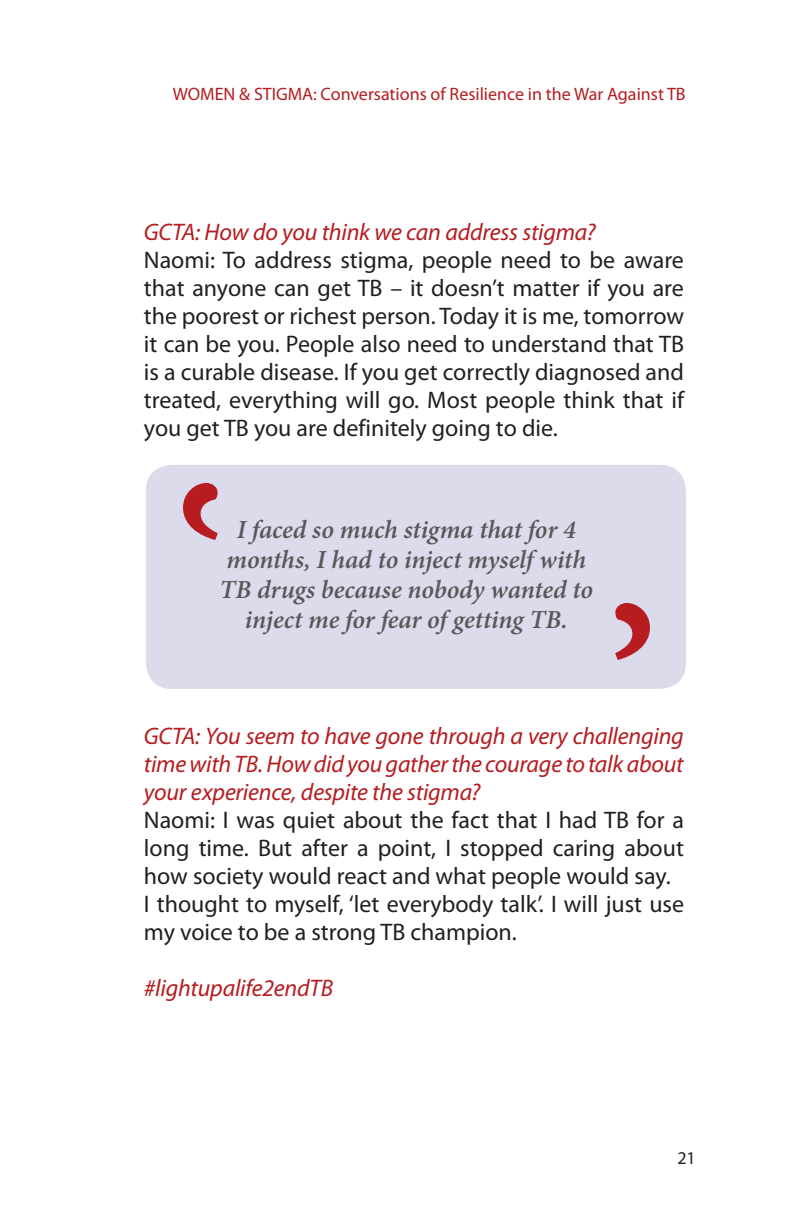
<style>
.page{position:relative;width:792px;height:1224px;background:#fff}
.page>*{position:absolute;margin:0;border:0;box-sizing:border-box;transform-origin:0 0}
.t1{font:700 200px "Minion Pro";color:#b61c20}
.t2{font:italic 600 26px/30px "Minion Pro";letter-spacing:-.005em;color:#57585a;text-align:center}
.t3{font:24px/28px "Myriad Pro";color:#231f20;text-align:justify}
.t4{font:italic 24px/28px "Myriad Pro";letter-spacing:-.01em;color:#b61c20;text-align:justify}
.t5{font:18px "Myriad Pro";color:#b61c20}
.t6{font:18px "Myriad Pro";color:#231f20}
</style>
<div class="page">
<div style="left:146px;top:465px;width:540px;height:224px;background:#dbdbeb;border-radius:26px"></div>
<p class="t5" style="left:173px;top:83px;width:514px">WOMEN &amp; STIGMA: Conversations of Resilience in the War Against TB</p>
<p class="t4" style="left:144px;top:218px;width:453px">GCTA: How do you think we can address stigma?</p>
<p class="t3" style="left:144px;top:246px;width:542px">Naomi: To address stigma, people need to be aware that anyone can get TB – it doesn’t matter if you are the poorest or richest person. Today it is me, tomorrow it can be you. People also need to understand that TB is a curable disease. If you get correctly diagnosed and treated, everything will go. Most people think that if you get TB you are definitely going to die.</p>
<p class="t2" style="left:219px;top:514px;width:375px">I faced so much stigma that for 4 months, I had to inject myself with<br>TB drugs because nobody wanted to inject me for fear of getting TB.</p>
<h1 class="t1" style="left:656px;top:721px;width:50px;rotate:-180deg">‘</h1>
<p class="t4" style="left:144px;top:722px;width:541px">GCTA: You seem to have gone through a very challenging time with TB. How did you gather the courage to talk about your experience, despite the stigma?</p>
<p class="t3" style="left:144px;top:806px;width:542px;text-align:left">Naomi: I was quiet about the fact that I had TB for a long time. But after a point, I stopped caring about how society would react and what people would say.<br>I thought to myself, ‘let everybody talk’. I will just use my voice to be a strong TB champion.</p>
<p class="t4" style="left:144px;top:974px;width:191px">#lightupalife2endTB</p>
<p class="t6" style="left:677px;top:1147px;width:20px">21</p>
</div>
